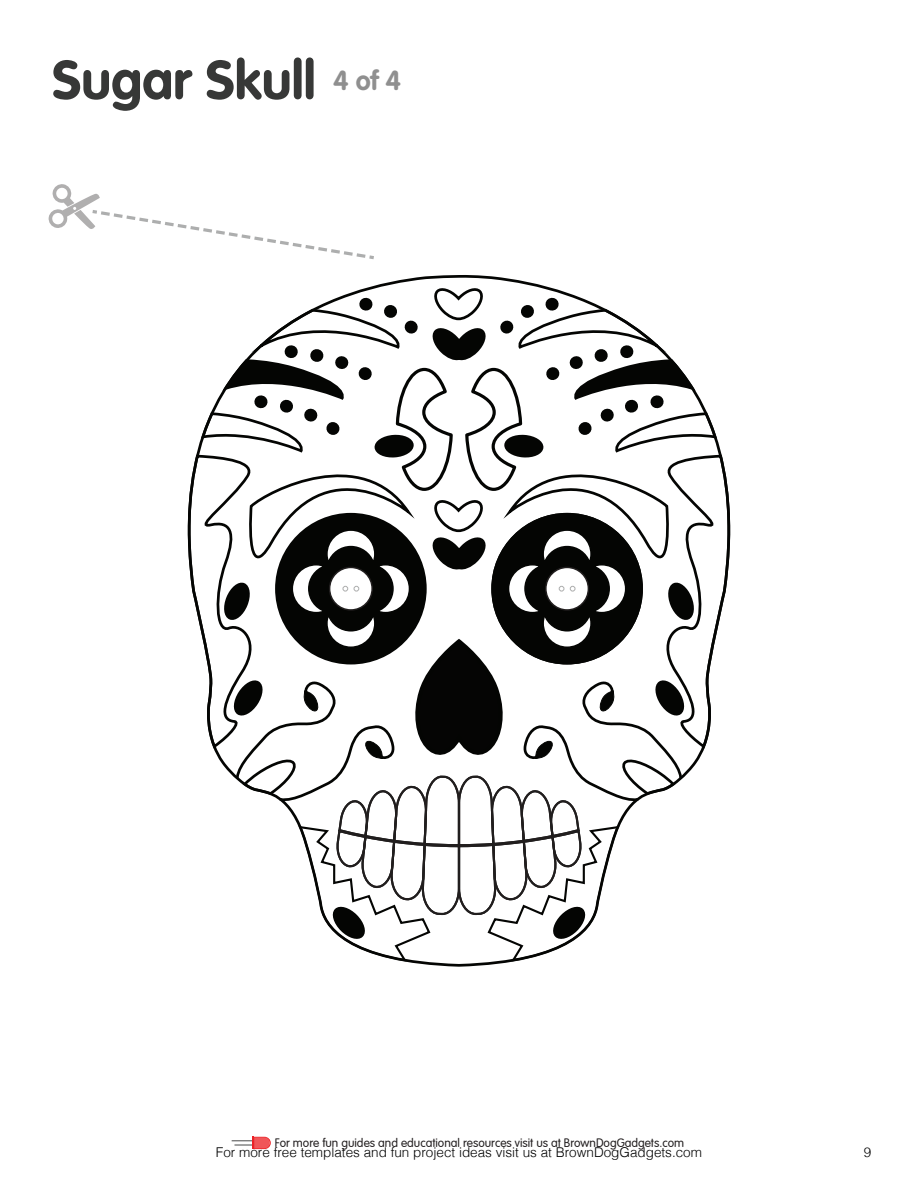
<style>
.page{position:relative;width:918px;height:1188px;background:#fff}
.page>*{position:absolute;margin:0;border:0;box-sizing:border-box;transform-origin:0 0}
.t1{font:700 54px "VAG Rounded Std";color:#373837}
.t2{font:300 13.5px "Helvetica";color:#000}
.t3{font:300 12px "VAG Rounded";color:#231f20}
</style>
<div class="page">
<svg style="left:232px;top:1137px;width:39px;height:12px"></svg>
<svg style="left:49px;top:184px;width:325px;height:75px"></svg>
<svg style="left:187px;top:286px;width:544px;height:677px"></svg>
<p class="t1" style="left:52px;top:48px;width:350px">Sugar Skull <sup>4</sup> <sup>of</sup> <sup>4</sup></p>
<p class="t3" style="left:275px;top:1136px;width:411px">For more fun guides and educational resources visit us at BrownDogGadgets.com</p>
<p class="t2" style="left:216px;top:1141px;width:488px">For more free templates and fun project ideas visit us at BrownDogGadgets.com</p>
<p class="t2" style="left:864px;top:1141px;width:9px">9</p>
</div>
